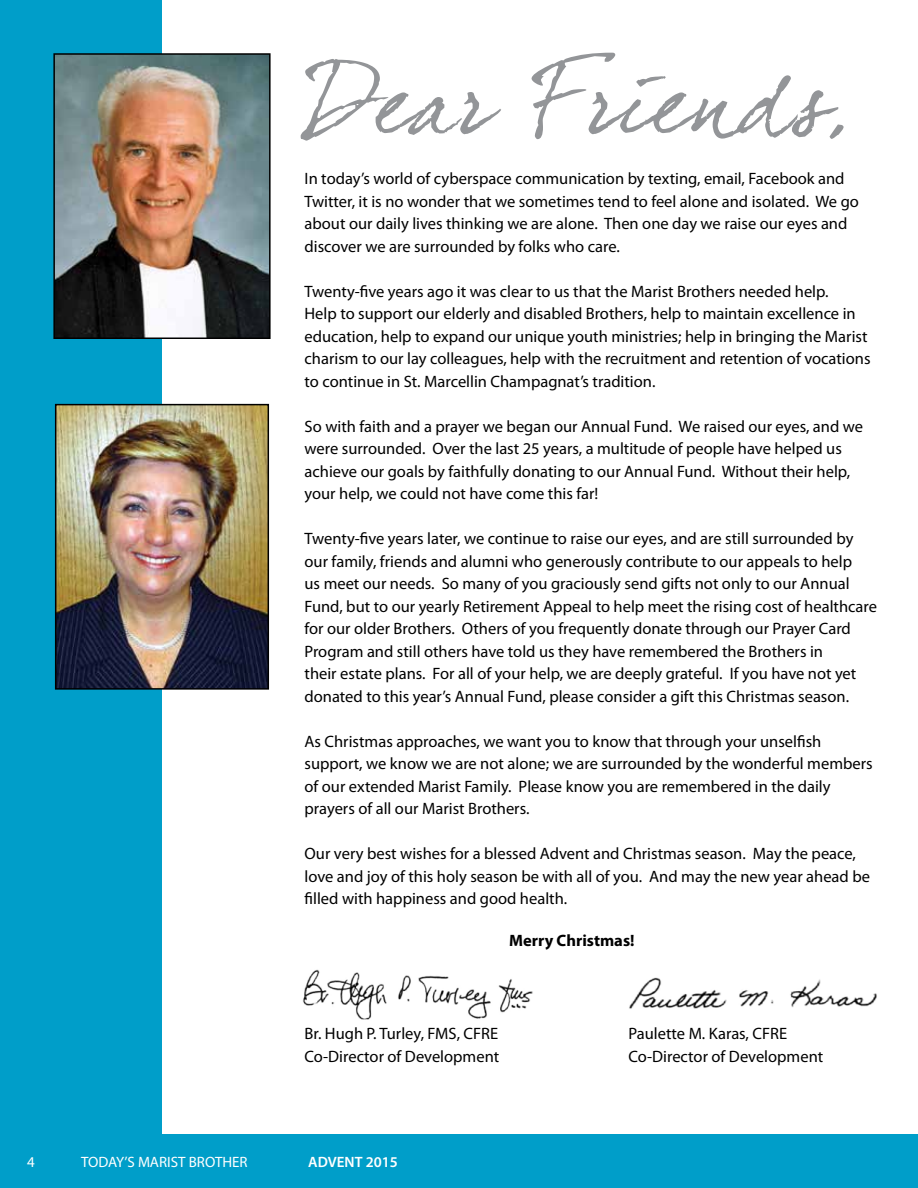
<style>
.page{position:relative;width:918px;height:1188px;background:#fff}
.page>*{position:absolute;margin:0;border:0;box-sizing:border-box;transform-origin:0 0}
.t1{font:16.5px/22.5px "Myriad Pro";color:#000}
.t2{font:700 16.5px "Myriad Pro";color:#000}
.t3{font:15px "Myriad Pro";color:#fff}
.t4{font:600 15px "Myriad Pro";color:#fff}
</style>
<div class="page">
<div style="left:0;top:1134px;width:918px;height:54px;background:#009ec9"></div>
<div style="left:0;top:0;width:162px;height:1138px;background:#009ec9"></div>
<img style="left:56px;top:56px;width:212px;height:280px">
<div style="left:53px;top:53px;width:218px;height:286px;border:2px solid #000"></div>
<img style="left:58px;top:407px;width:208px;height:280px">
<div style="left:55px;top:404px;width:214px;height:286px;border:2px solid #000"></div>
<svg style="left:301px;top:53px;width:543px;height:88px"></svg>
<img style="left:302px;top:969px;width:575px;height:51px">
<p class="t1" style="left:305px;top:167px;width:556px">In today’s world of cyberspace communication by texting, email, Facebook and Twitter, it is no wonder that we sometimes tend to feel alone and isolated. We go about our daily lives thinking we are alone. Then one day we raise our eyes and discover we are surrounded by folks who care.</p>
<p class="t1" style="left:305px;top:280px;width:567px">Twenty-five years ago it was clear to us that the Marist Brothers needed help.<br>Help to support our elderly and disabled Brothers, help to maintain excellence in education, help to expand our unique youth ministries; help in bringing the Marist charism to our lay colleagues, help with the recruitment and retention of vocations to continue in St. Marcellin Champagnat’s tradition.</p>
<p class="t1" style="left:305px;top:415px;width:560px">So with faith and a prayer we began our Annual Fund. We raised our eyes, and we were surrounded. Over the last 25 years, a multitude of people have helped us achieve our goals by faithfully donating to our Annual Fund. Without their help, your help, we could not have come this far!</p>
<p class="t1" style="left:305px;top:527px;width:574px">Twenty-five years later, we continue to raise our eyes, and are still surrounded by our family, friends and alumni who generously contribute to our appeals to help<br>us meet our needs. So many of you graciously send gifts not only to our Annual Fund, but to our yearly Retirement Appeal to help meet the rising cost of healthcare for our older Brothers. Others of you frequently donate through our Prayer Card Program and still others have told us they have remembered the Brothers in<br>their estate plans. For all of your help, we are deeply grateful. If you have not yet donated to this year’s Annual Fund, please consider a gift this Christmas season.</p>
<p class="t1" style="left:305px;top:730px;width:570px">As Christmas approaches, we want you to know that through your unselfish support, we know we are not alone; we are surrounded by the wonderful members of our extended Marist Family. Please know you are remembered in the daily prayers of all our Marist Brothers.</p>
<p class="t1" style="left:305px;top:842px;width:567px">Our very best wishes for a blessed Advent and Christmas season. May the peace, love and joy of this holy season be with all of you. And may the new year ahead be filled with happiness and good health.</p>
<p class="t2" style="left:509px;top:930px;width:127px">Merry Christmas!</p>
<p class="t1" style="left:305px;top:1022px;width:195px">Br. Hugh P. Turley, FMS, CFRE</p>
<p class="t1" style="left:629px;top:1022px;width:160px">Paulette M. Karas, CFRE</p>
<p class="t1" style="left:305px;top:1045px;width:196px">Co-Director of Development</p>
<p class="t1" style="left:629px;top:1045px;width:196px">Co-Director of Development</p>
<p class="t3" style="left:27px;top:1152px;width:9px">4</p>
<p class="t3" style="left:81px;top:1152px;width:168px">TODAY’S MARIST BROTHER</p>
<p class="t4" style="left:308px;top:1152px;width:91px">ADVENT 2015</p>
</div>
